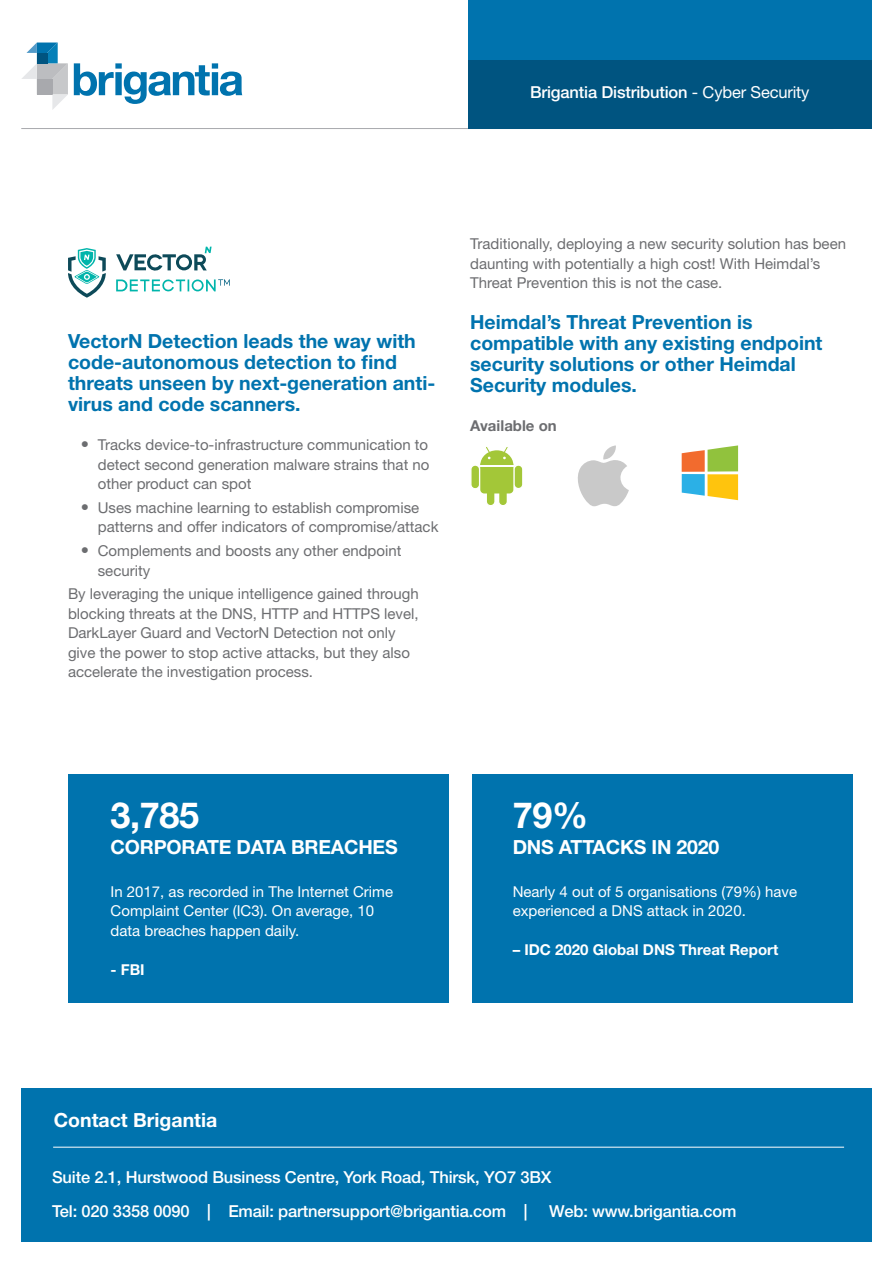
<style>
.page{position:relative;width:893px;height:1263px;background:#fff}
.page>*{position:absolute;margin:0;border:0;box-sizing:border-box;transform-origin:0 0}
.body_sub-title{font:700 36px "Helvetica Neue LT Std";color:#fff}
.t1{font:700 19.5px/21px "Helvetica Neue LT Std";color:#0073ae}
.body_sub-title-2{font:700 19.5px "Helvetica Neue LT Std";letter-spacing:-.01em;color:#fff}
.t2{font:500 16.5px "Helvetica Neue LT Std";letter-spacing:-.01em;color:#fff}
.t3{font:15px/19.5px "Helvetica Neue LT Std";color:#6c6d70}
.t4{font:15px/19.5px "Helvetica Neue LT Std";color:#fff}
.t5{font:700 15px "Helvetica Neue LT Std";color:#fff}
.t6{font:700 15px "Helvetica Neue LT Std";color:#6c6d70}
.s1{font-weight:400}
.s2{font-size:16.5px}
</style>
<div class="page">
<div style="left:68px;top:774px;width:380px;height:228px;background:#0073ae"></div>
<div style="left:472px;top:774px;width:380px;height:228px;background:#0073ae"></div>
<svg style="left:116px;top:247px;width:96px;height:24px"></svg>
<svg style="left:116px;top:279px;width:114px;height:13px"></svg>
<svg style="left:68px;top:248px;width:38px;height:50px"></svg>
<hr style="left:21px;top:128px;width:812px;height:1px;background:#a8a9ad">
<div style="left:468px;top:0;width:404px;height:61px;background:#0073ae"></div>
<div style="left:468px;top:61px;width:404px;height:68px;background:#005480"></div>
<svg style="left:22px;top:43px;width:46px;height:67px"></svg>
<svg style="left:74px;top:63px;width:168px;height:41px"></svg>
<div style="left:21px;top:1089px;width:851px;height:153px;background:#0073ae"></div>
<hr style="left:53px;top:1147px;width:791px;height:1px;background:#fff">
<svg style="left:577px;top:445px;width:52px;height:61px"></svg>
<svg style="left:471px;top:447px;width:52px;height:58px"></svg>
<svg style="left:682px;top:445px;width:56px;height:55px"></svg>
<p class="t2" style="left:530px;top:82px;width:281px">Brigantia Distribution <span class="s1">- Cyber Security</span></p>
<p class="t1" style="left:68px;top:330px;width:369px">VectorN Detection leads the way with code-autonomous detection to find threats unseen by next-generation anti&shy;virus and code scanners.</p>
<p class="t3" style="left:98px;top:435px;width:333px;text-align:justify;text-indent:-17px"><span class="s2">•</span> Tracks device-to-infrastructure communication to detect second generation malware strains that no other product can spot</p>
<p class="t3" style="left:98px;top:498px;width:342px;text-indent:-17px"><span class="s2">•</span> Uses machine learning to establish compromise patterns and offer indicators of compromise/attack</p>
<p class="t3" style="left:98px;top:541px;width:305px;text-indent:-17px"><span class="s2">•</span> Complements and boosts any other endpoint security</p>
<p class="t3" style="left:68px;top:584px;width:352px">By leveraging the unique intelligence gained through blocking threats at the DNS, HTTP and HTTPS level, DarkLayer Guard and VectorN Detection not only give the power to stop active attacks, but they also accelerate the investigation process.</p>
<p class="t3" style="left:470px;top:234px;width:377px">Traditionally, deploying a new security solution has been daunting with potentially a high cost! With Heimdal’s<br>Threat Prevention this is not the case.</p>
<p class="t1" style="left:470px;top:311px;width:354px">Heimdal’s Threat Prevention is compatible with any existing endpoint security solutions or other Heimdal<br>Security modules.</p>
<p class="t6" style="left:470px;top:416px;width:88px">Available on</p>
<p class="body_sub-title" style="left:111px;top:793px;width:90px">3,785</p>
<p class="body_sub-title-2" style="left:111px;top:835px;width:289px">CORPORATE DATA BREACHES</p>
<p class="t4" style="left:111px;top:881px;width:284px">In 2017, as recorded in The Internet Crime<br>Complaint Center (IC3). On average, 10 data breaches happen daily.</p>
<p class="t5" style="left:111px;top:960px;width:36px">- FBI</p>
<p class="body_sub-title" style="left:513px;top:793px;width:77px">79%</p>
<p class="body_sub-title-2" style="left:513px;top:835px;width:208px">DNS ATTACKS IN 2020</p>
<p class="t4" style="left:513px;top:881px;width:286px">Nearly 4 out of 5 organisations (79%) have experienced a DNS attack in 2020.</p>
<p class="t5" style="left:513px;top:941px;width:267px">– IDC 2020 Global DNS Threat Report</p>
<h2 class="body_sub-title-2" style="left:54px;top:1108px;width:165px">Contact Brigantia</h2>
<p class="t2" style="left:52px;top:1167px;width:501px">Suite 2.1, Hurstwood Business Centre, York Road, Thirsk, YO7 3BX</p>
<p class="t2" style="left:52px;top:1201px;width:477px">Tel: 020 3358 0090 | Email: partnersupport@brigantia.com |</p>
<p class="t2" style="left:549px;top:1201px;width:189px">Web: www.brigantia.com</p>
</div>
